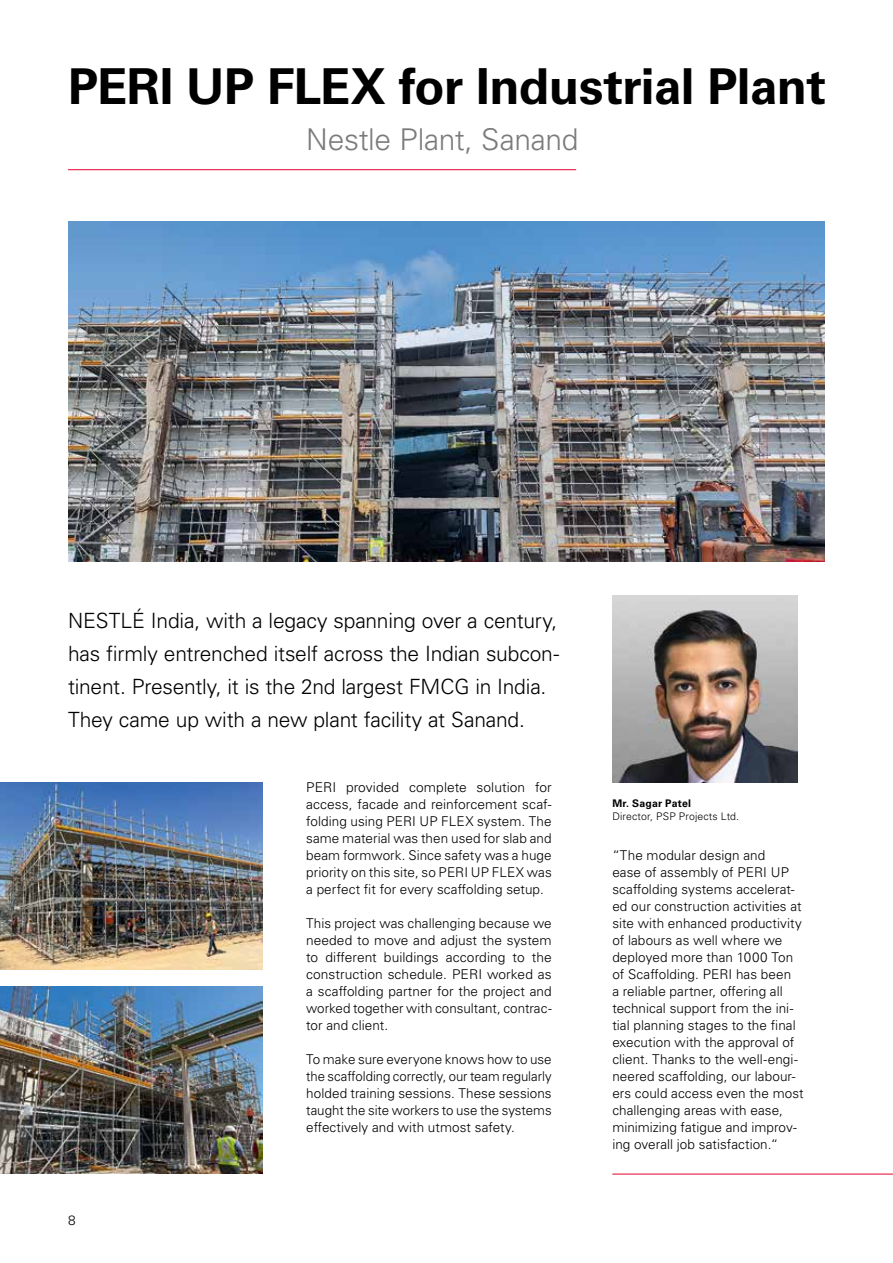
<style>
.page{position:relative;width:893px;height:1263px;background:#fff}
.page>*{position:absolute;margin:0;border:0;box-sizing:border-box;transform-origin:0 0}
.t1{font:700 49.5px "Univers LTCYR 65";letter-spacing:-.01em;color:#000}
.t2{font:300 30px "Univers LTCYR 45";letter-spacing:-.01em;color:#7b7b7a}
.t3{font:300 21px/33px "Univers LTCYR 45";letter-spacing:-.01em;color:#000}
.t4{font:300 13.5px/17px "Univers LTCYR 45";letter-spacing:.005em;color:#000;text-align:justify}
.t5{font:300 10.5px "Univers LTCYR 45";letter-spacing:.015em;color:#000}
.t6{font:700 10.5px "Univers LTCYR 65";letter-spacing:.02em;color:#000}
</style>
<div class="page">
<img style="left:612px;top:595px;width:185px;height:187px">
<hr style="left:68px;top:169px;width:508px;height:1px;background:#e4002c">
<img style="left:68px;top:221px;width:757px;height:340px">
<img style="left:0;top:986px;width:263px;height:188px">
<img style="left:0;top:782px;width:263px;height:187px">
<hr style="left:612px;top:1174px;width:281px;height:1px;background:#e4002c">
<h1 class="t1" style="left:68px;top:52px;width:759px">PERI UP FLEX for Industrial Plant</h1>
<h2 class="t2" style="left:306px;top:119px;width:274px">Nestle Plant, Sanand</h2>
<h3 class="t3" style="left:68px;top:603px;width:493px">NESTLÉ India, with a legacy spanning over a century, has firmly entrenched itself across the Indian subcon&shy;tinent. Presently, it is the 2nd largest FMCG in India.<br>They came up with a new plant facility at Sanand.</h3>
<p class="t4" style="left:68px;top:1211px;width:9px">8</p>
<p class="t4" style="left:306px;top:779px;width:247px">PERI provided complete solution for access, facade and reinforcement scaf&shy;folding using PERI UP FLEX system. The same material was then used for slab and beam formwork. Since safety was a huge priority on this site, so PERI UP FLEX was a perfect fit for every scaffolding setup.</p>
<p class="t4" style="left:306px;top:915px;width:247px">This project was challenging because we needed to move and adjust the system to different buildings according to the construction schedule. PERI worked as a scaffolding partner for the project and worked together with consultant, contrac&shy;tor and client.</p>
<p class="t4" style="left:306px;top:1051px;width:247px">To make sure everyone knows how to use the scaffolding correctly, our team regularly holded training sessions. These sessions taught the site workers to use the systems effectively and with utmost safety.</p>
<p class="t6" style="left:612px;top:796px;width:80px">Mr. Sagar Patel</p>
<p class="t5" style="left:612px;top:809px;width:128px">Director, PSP Projects Ltd.</p>
<p class="t4" style="left:612px;top:847px;width:193px;text-align:left">“The modular design and<br>ease of assembly of PERI UP scaffolding systems accelerat&shy;ed our construction activities at site with enhanced productivity of labours as well where we deployed more than 1000 Ton of Scaffolding. PERI has been<br>a reliable partner, offering all technical support from the ini&shy;tial planning stages to the final execution with the approval of client. Thanks to the well-engi&shy;neered scaffolding, our labour&shy;ers could access even the most challenging areas with ease, minimizing fatigue and improv&shy;ing overall job satisfaction.“</p>
</div>
